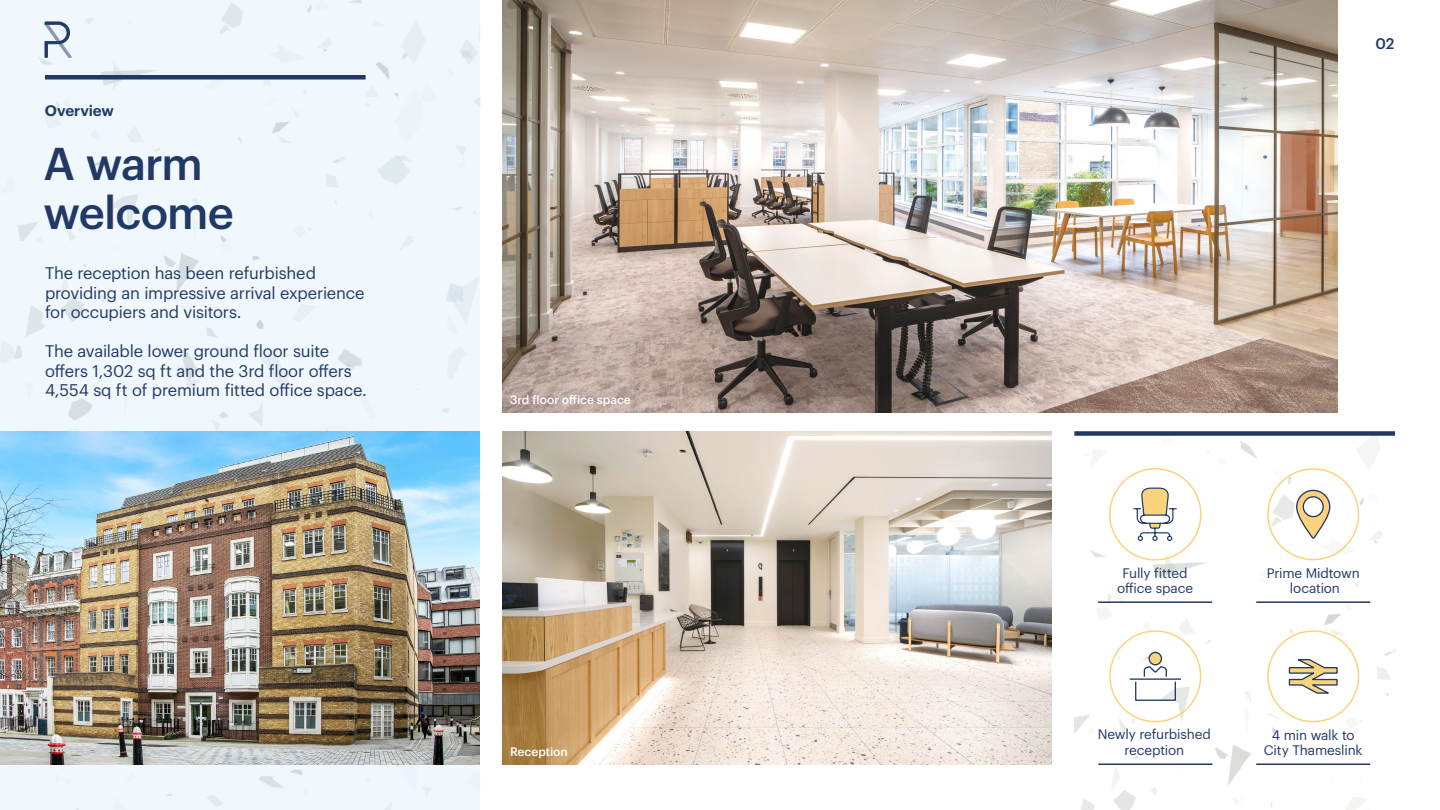
<style>
.page{position:relative;width:1440px;height:810px;background:#fff}
.page>*{position:absolute;margin:0;border:0;box-sizing:border-box;transform-origin:0 0}
.t1{font:500 45px/48.8px "Graphik";letter-spacing:-.02em;color:#213965}
.t2{font:16.5px/19.5px "Graphik";letter-spacing:-.01em;color:#213965}
.t3{font:600 15px "Graphik";letter-spacing:-.01em;color:#213965}
.t4{font:500 15px "Graphik";color:#213965}
.t5{font:13.5px/15.8px "Graphik";letter-spacing:-.015em;color:#213965;text-align:center}
.t6{font:500 12px "Graphik";letter-spacing:-.005em;color:#fff}
</style>
<div class="page">
<img style="left:1240px;top:441px;width:17px;height:18px">
<img style="left:1207px;top:443px;width:34px;height:16px">
<img style="left:1282px;top:471px;width:20px;height:49px">
<img style="left:1267px;top:480px;width:15px;height:49px">
<img style="left:1369px;top:531px;width:14px;height:13px">
<img style="left:1347px;top:485px;width:17px;height:22px">
<img style="left:1331px;top:527px;width:27px;height:21px">
<img style="left:1090px;top:550px;width:16px;height:7px">
<img style="left:1135px;top:548px;width:62px;height:34px">
<img style="left:1197px;top:562px;width:10px;height:4px">
<img style="left:1322px;top:548px;width:23px;height:12px">
<img style="left:1135px;top:569px;width:2px;height:13px">
<img style="left:1346px;top:582px;width:12px;height:29px">
<img style="left:1107px;top:593px;width:5px;height:8px">
<img style="left:1322px;top:591px;width:21px;height:52px">
<img style="left:1137px;top:622px;width:14px;height:14px">
<img style="left:1176px;top:619px;width:23px;height:145px">
<img style="left:1281px;top:629px;width:22px;height:17px">
<img style="left:1114px;top:634px;width:23px;height:26px">
<img style="left:1155px;top:632px;width:23px;height:85px">
<img style="left:1197px;top:632px;width:14px;height:43px">
<img style="left:1343px;top:641px;width:17px;height:34px">
<img style="left:1387px;top:649px;width:8px;height:47px">
<img style="left:1241px;top:692px;width:21px;height:75px">
<img style="left:1377px;top:653px;width:10px;height:42px">
<img style="left:1074px;top:714px;width:16px;height:20px">
<img style="left:1260px;top:694px;width:43px;height:65px">
<img style="left:1119px;top:715px;width:18px;height:18px">
<img style="left:1136px;top:736px;width:42px;height:23px">
<img style="left:1197px;top:736px;width:44px;height:23px">
<img style="left:1302px;top:736px;width:20px;height:28px">
<img style="left:1098px;top:757px;width:59px;height:41px">
<img style="left:1218px;top:757px;width:23px;height:48px">
<img style="left:1081px;top:798px;width:12px;height:12px">
<img style="left:1093px;top:798px;width:43px;height:12px">
<div style="left:0;top:0;width:480px;height:810px;background:#f0f7fd"></div>
<img style="left:318px;top:39px;width:13px;height:12px">
<img style="left:307px;top:5px;width:5px;height:8px">
<img style="left:350px;top:0;width:12px;height:3px">
<img style="left:39px;top:58px;width:14px;height:7px">
<img style="left:100px;top:63px;width:45px;height:26px">
<img style="left:145px;top:70px;width:11px;height:4px">
<img style="left:376px;top:62px;width:21px;height:122px">
<img style="left:294px;top:90px;width:12px;height:25px">
<img style="left:376px;top:76px;width:1px;height:44px">
<img style="left:56px;top:102px;width:4px;height:8px">
<img style="left:272px;top:122px;width:19px;height:21px">
<img style="left:91px;top:159px;width:12px;height:8px">
<img style="left:126px;top:165px;width:19px;height:64px">
<img style="left:238px;top:137px;width:4px;height:6px">
<img style="left:103px;top:158px;width:23px;height:53px">
<img style="left:145px;top:148px;width:15px;height:21px">
<img style="left:335px;top:158px;width:9px;height:46px">
<img style="left:396px;top:139px;width:15px;height:45px">
<img style="left:189px;top:199px;width:19px;height:190px">
<img style="left:22px;top:222px;width:16px;height:19px">
<img style="left:217px;top:222px;width:9px;height:21px">
<img style="left:18px;top:225px;width:4px;height:16px">
<img style="left:164px;top:253px;width:25px;height:11px">
<img style="left:252px;top:255px;width:8px;height:5px">
<img style="left:65px;top:264px;width:40px;height:42px">
<img style="left:167px;top:264px;width:22px;height:48px">
<img style="left:446px;top:283px;width:18px;height:21px">
<img style="left:41px;top:306px;width:43px;height:21px">
<img style="left:208px;top:312px;width:13px;height:26px">
<img style="left:252px;top:319px;width:18px;height:107px">
<img style="left:14px;top:345px;width:8px;height:14px">
<img style="left:183px;top:350px;width:6px;height:38px">
<img style="left:338px;top:349px;width:24px;height:19px">
<img style="left:70px;top:398px;width:23px;height:12px">
<img style="left:443px;top:408px;width:6px;height:5px">
<img style="left:68px;top:410px;width:22px;height:11px">
<img style="left:212px;top:411px;width:40px;height:19px">
<img style="left:272px;top:769px;width:30px;height:19px">
<img style="left:259px;top:776px;width:13px;height:11px">
<img style="left:385px;top:802px;width:7px;height:8px">
<img style="left:502px;top:431px;width:550px;height:334px">
<img style="left:0;top:431px;width:480px;height:334px">
<hr style="left:1098px;top:601px;width:114px;height:2px;background:#213965">
<div style="left:1109px;top:468px;width:93px;height:93px;border:2px solid #fad37c;border-radius:50%"></div>
<hr style="left:1098px;top:764px;width:114px;height:1px;background:#213965">
<div style="left:1109px;top:630px;width:92px;height:92px;border:2px solid #fad37c;border-radius:50%"></div>
<hr style="left:1256px;top:764px;width:114px;height:1px;background:#213965">
<div style="left:1267px;top:630px;width:92px;height:92px;border:2px solid #fad37c;border-radius:50%"></div>
<svg style="left:1288px;top:659px;width:50px;height:36px"></svg>
<hr style="left:1256px;top:601px;width:114px;height:2px;background:#213965">
<div style="left:1267px;top:468px;width:92px;height:92px;border:2px solid #fad37c;border-radius:50%"></div>
<div style="left:1074px;top:431px;width:321px;height:5px;background:#213965"></div>
<svg style="left:1133px;top:487px;width:44px;height:54px"></svg>
<svg style="left:1295px;top:489px;width:36px;height:50px"></svg>
<img style="left:502px;top:0;width:836px;height:412px">
<svg style="left:1129px;top:651px;width:53px;height:51px"></svg>
<svg style="left:44px;top:21px;width:28px;height:37px"></svg>
<div style="left:45px;top:75px;width:321px;height:5px;background:#213965"></div>
<p class="t3" style="left:45px;top:99px;width:70px">Overview</p>
<h1 class="t1" style="left:44px;top:136px;width:192px">A warm welcome</h1>
<p class="t2" style="left:45px;top:262px;width:321px">The reception has been refurbished providing an impressive arrival experience for occupiers and visitors.</p>
<p class="t2" style="left:45px;top:340px;width:323px">The available lower ground floor suite offers 1,302 sq ft and the 3rd floor offers<br>4,554 sq ft of premium fitted office space.</p>
<p class="t6" style="left:510px;top:390px;width:122px">3rd floor office space</p>
<p class="t6" style="left:510px;top:743px;width:59px">Reception</p>
<p class="t4" style="left:1375px;top:32px;width:21px">02</p>
<p class="t5" style="left:1117px;top:564px;width:78px">Fully fitted office space</p>
<p class="t5" style="left:1267px;top:564px;width:95px">Prime Midtown location</p>
<p class="t5" style="left:1098px;top:726px;width:115px">Newly refurbished reception</p>
<p class="t5" style="left:1264px;top:726px;width:100px">4 min walk to<br>City Thameslink</p>
</div>
